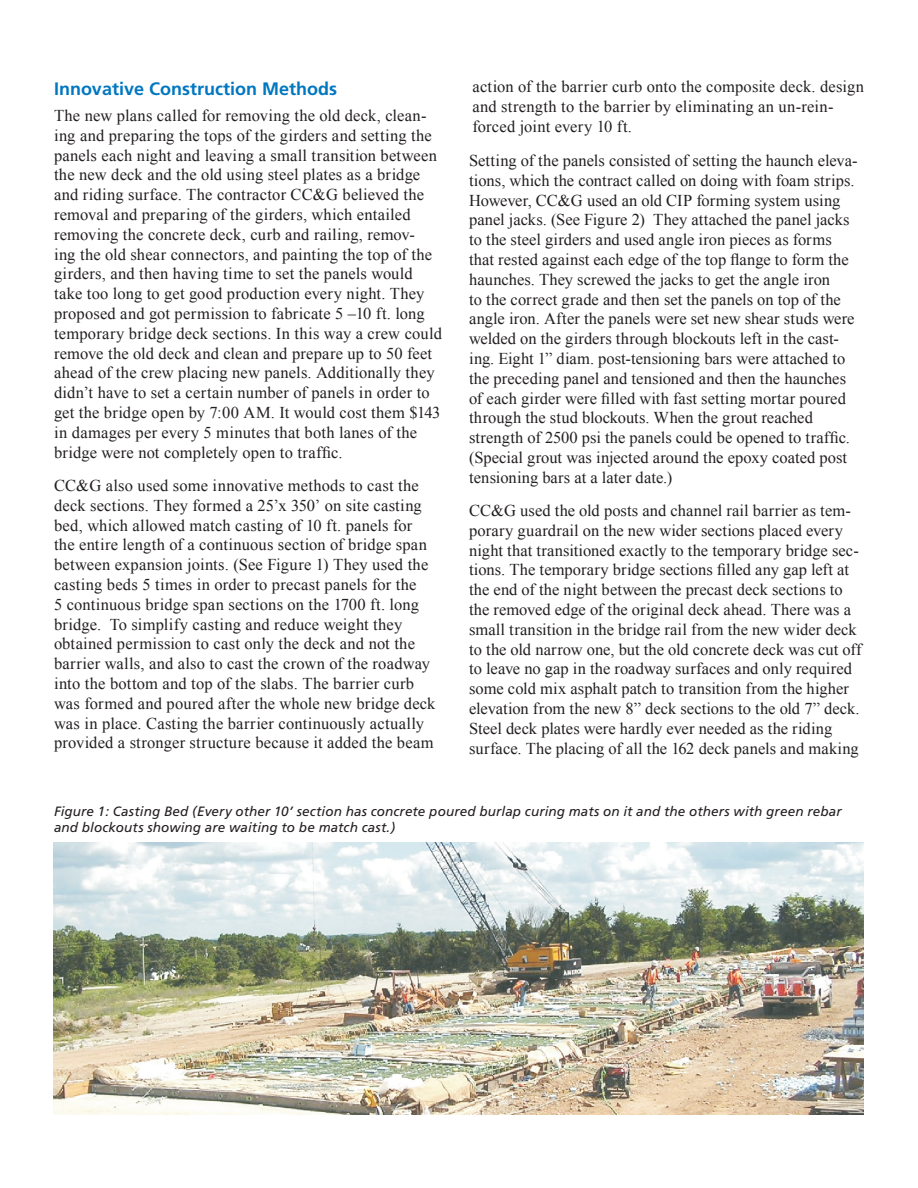
<style>
.page{position:relative;width:918px;height:1188px;background:#fff}
.page>*{position:absolute;margin:0;border:0;box-sizing:border-box;transform-origin:0 0}
.heading_1{font:700 18px "Frutiger";color:#0077c0}
.t1{font:16.5px/19.8px "Times New Roman";letter-spacing:.005em;color:#231f20}
.t2{font:italic 13.5px/16.2px "Frutiger";letter-spacing:.01em;color:#231f20}
</style>
<div class="page">
<img style="left:54px;top:843px;width:810px;height:272px">
<p class="heading_1" style="left:54px;top:78px;width:285px">Innovative Construction Methods</p>
<p class="t1" style="left:54px;top:105px;width:389px">The new plans called for removing the old deck, clean&shy;ing and preparing the tops of the girders and setting the panels each night and leaving a small transition between the new deck and the old using steel plates as a bridge and riding surface. The contractor CC&amp;G believed the removal and preparing of the girders, which entailed removing the concrete deck, curb and railing, remov-<br>ing the old shear connectors, and painting the top of the girders, and then having time to set the panels would take too long to get good production every night. They proposed and got permission to fabricate 5 –10 ft. long temporary bridge deck sections. In this way a crew could remove the old deck and clean and prepare up to 50 feet ahead of the crew placing new panels. Additionally they didn’t have to set a certain number of panels in order to get the bridge open by 7:00 AM. It would cost them $143 in damages per every 5 minutes that both lanes of the bridge were not completely open to traffic.</p>
<p class="t1" style="left:54px;top:475px;width:383px">CC&amp;G also used some innovative methods to cast the deck sections. They formed a 25’x 350’ on site casting bed, which allowed match casting of 10 ft. panels for the entire length of a continuous section of bridge span between expansion joints. (See Figure 1) They used the casting beds 5 times in order to precast panels for the<br>5 continuous bridge span sections on the 1700 ft. long bridge. To simplify casting and reduce weight they obtained permission to cast only the deck and not the barrier walls, and also to cast the crown of the roadway into the bottom and top of the slabs. The barrier curb was formed and poured after the whole new bridge deck was in place. Casting the barrier continuously actually provided a stronger structure because it added the beam</p>
<p class="t1" style="left:472px;top:77px;width:393px">action of the barrier curb onto the composite deck. design and strength to the barrier by eliminating an un-rein&shy;forced joint every 10 ft.</p>
<p class="t1" style="left:469px;top:150px;width:390px">Setting of the panels consisted of setting the haunch eleva&shy;tions, which the contract called on doing with foam strips.<br>However, CC&amp;G used an old CIP forming system using panel jacks. (See Figure 2) They attached the panel jacks to the steel girders and used angle iron pieces as forms that rested against each edge of the top flange to form the haunches. They screwed the jacks to get the angle iron<br>to the correct grade and then set the panels on top of the angle iron. After the panels were set new shear studs were welded on the girders through blockouts left in the cast&shy;ing. Eight 1” diam. post-tensioning bars were attached to the preceding panel and tensioned and then the haunches of each girder were filled with fast setting mortar poured through the stud blockouts. When the grout reached strength of 2500 psi the panels could be opened to traffic. (Special grout was injected around the epoxy coated post tensioning bars at a later date.)</p>
<p class="t1" style="left:469px;top:500px;width:394px">CC&amp;G used the old posts and channel rail barrier as tem&shy;porary guardrail on the new wider sections placed every night that transitioned exactly to the temporary bridge sec&shy;tions. The temporary bridge sections filled any gap left at the end of the night between the precast deck sections to the removed edge of the original deck ahead. There was a small transition in the bridge rail from the new wider deck to the old narrow one, but the old concrete deck was cut off to leave no gap in the roadway surfaces and only required some cold mix asphalt patch to transition from the higher elevation from the new 8” deck sections to the old 7” deck.<br>Steel deck plates were hardly ever needed as the riding surface. The placing of all the 162 deck panels and making</p>
<p class="t2" style="left:54px;top:803px;width:789px">Figure 1: Casting Bed (Every other 10’ section has concrete poured burlap curing mats on it and the others with green rebar and blockouts showing are waiting to be match cast.)</p>
</div>
